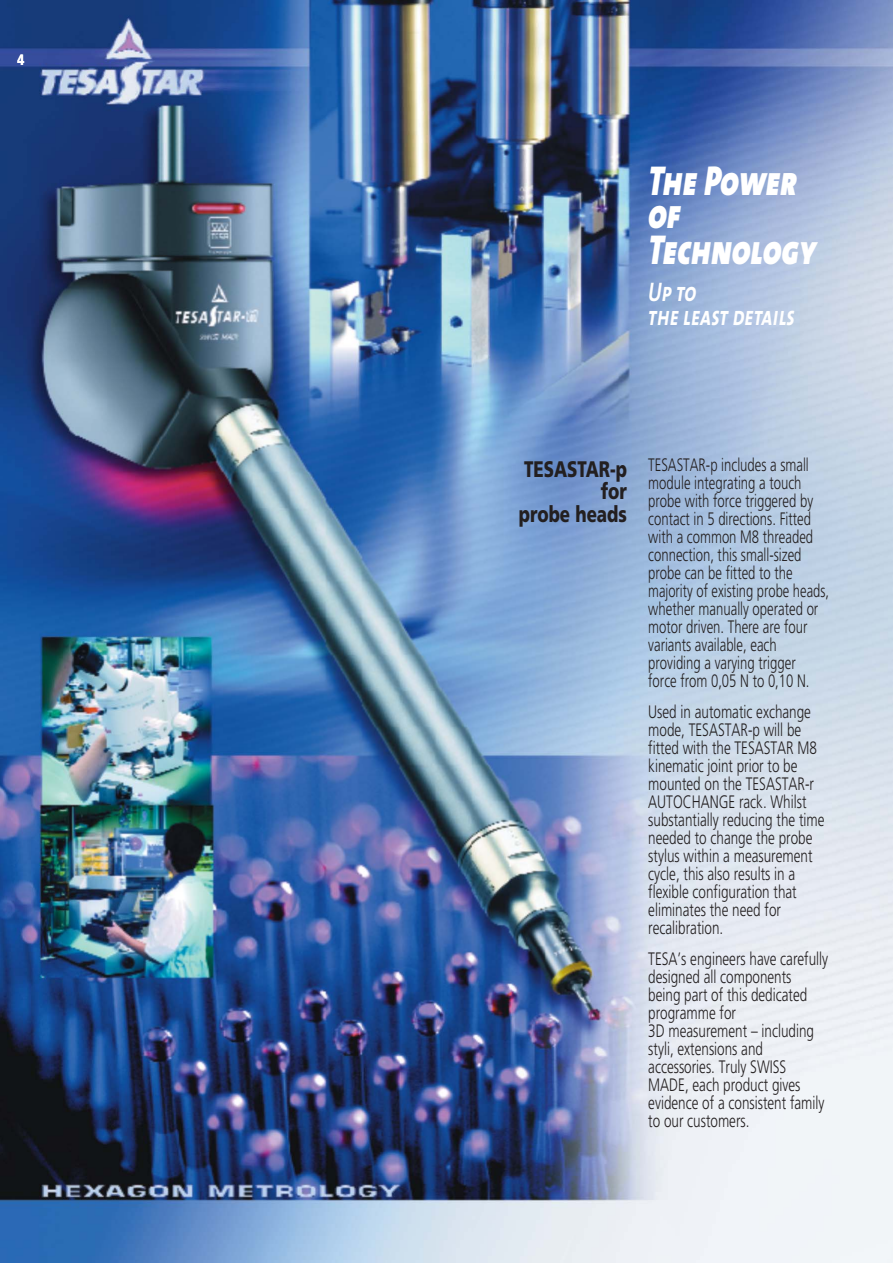
<style>
.page{position:relative;width:893px;height:1263px;background:#fff}
.page>*{position:absolute;margin:0;border:0;box-sizing:border-box;transform-origin:0 0}
.t1{font:italic 42px/33px "The Mix Black Caps";color:#fff;scale:.75 1}
.t2{font:italic 27px/24px "The Mix Bold Caps";color:#fff;scale:.75 1}
.t3{font:900 22.5px/22.5px "Frutiger";color:#231f20;text-align:right;scale:.75 1}
.t4{font:300 18px/18px "Frutiger";color:#231f20;scale:.75 1}
.t5{font:300 18px/18px "Frutiger";color:#231f20;scale:.73 1}
.t6{font:900 15px "Frutiger";color:#fff;scale:.75 1}
</style>
<div class="page">
<img style="left:0;top:1px;width:893px;height:1262px">
<p class="t6" style="left:18px;top:54px;width:11px">4</p>
<h1 class="t1" style="left:648px;top:164px;width:199px">The Power of</h1>
<h1 class="t1" style="left:648px;top:233px;width:225px">Technology</h1>
<h2 class="t2" style="left:648px;top:280px;width:197px">Up to<br>the least details</h2>
<p class="t3" style="left:519px;top:459px;width:146px">TESASTAR-p for<br>probe heads</p>
<p class="t5" style="left:648px;top:457px;width:249px">TESASTAR-p includes a small module integrating a touch probe with force triggered by contact in 5 directions. Fitted with a common M8 threaded connection, this small-sized probe can be fitted to the majority of existing probe heads, whether manually operated or motor driven. There are four variants available, each providing a varying trigger<br>force from 0,05 N to 0,10 N.</p>
<p class="t4" style="left:648px;top:704px;width:236px">Used in automatic exchange mode, TESASTAR-p will be fitted with the TESASTAR M8 kinematic joint prior to be mounted on the TESASTAR-r<br>AUTOCHANGE rack. Whilst substantially reducing the time needed to change the probe stylus within a measurement cycle, this also results in a flexible configuration that eliminates the need for recalibration.</p>
<p class="t4" style="left:648px;top:951px;width:241px">TESA’s engineers have carefully designed all components being part of this dedicated programme for<br>3D measurement – including styli, extensions and accessories. Truly SWISS<br>MADE, each product gives evidence of a consistent family to our customers.</p>
</div>
